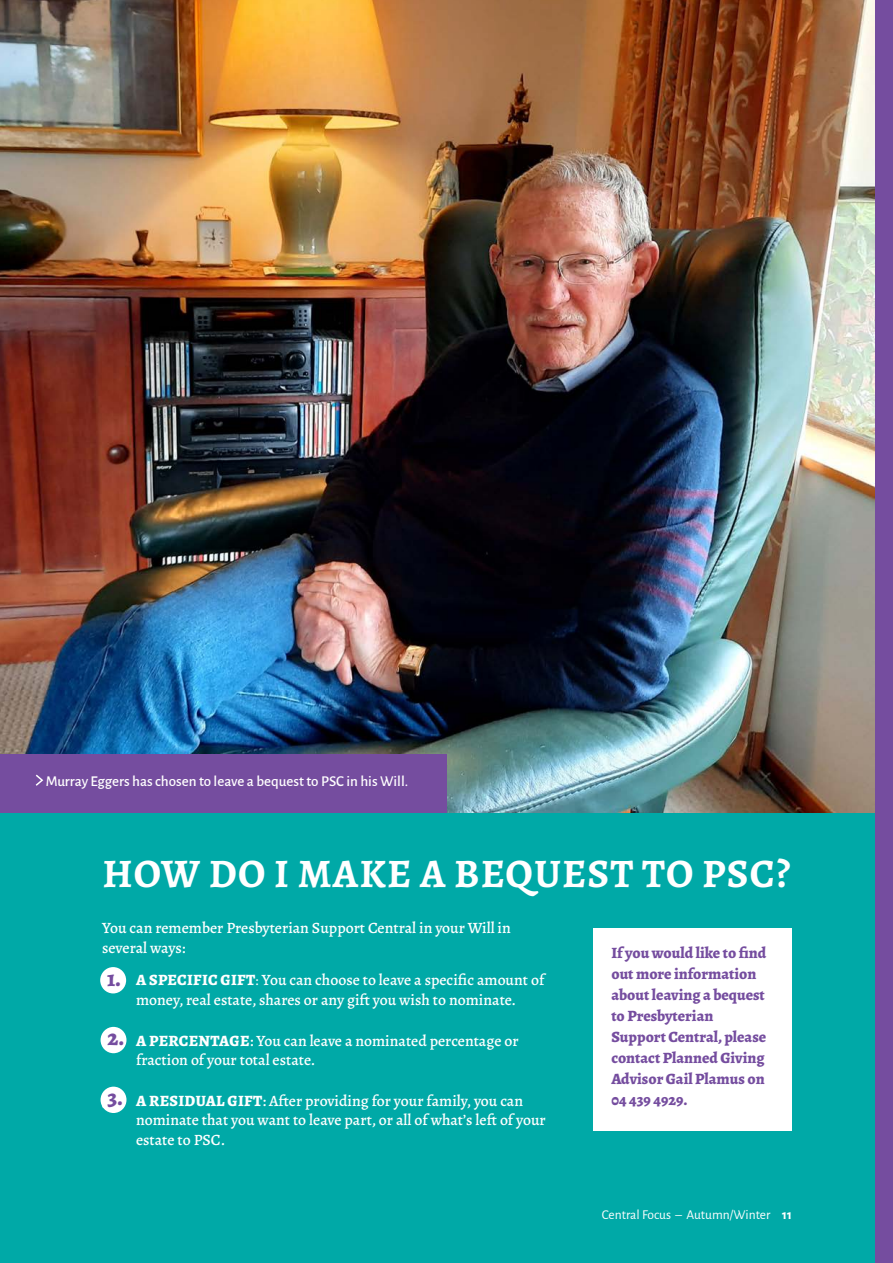
<style>
.page{position:relative;width:893px;height:1263px;background:#fff}
.page>*{position:absolute;margin:0;border:0;box-sizing:border-box;transform-origin:0 0}
.PSC_Body{font:700 40.5px "Alegreya";letter-spacing:.03em;color:#fff}
.PSC_Body-No_Orphans{font:800 22.5px "Alegreya";color:#754d9f}
.PSC_Body-No_Orphans-2{font:500 15.75px/19.5px "Alegreya";color:#fff}
.PSC_Body-No_Orphans-3{font:800 15.75px/21px "Alegreya";color:#754d9f}
.Photo_Captions{font:500 15px "Alegreya Sans";color:#fff}
.PSC_Body-2{font:13.5px "Alegreya Sans";color:#fff}
.body{font:700 13.5px "Alegreya Sans";color:#fff}
.s1{font-weight:800}
.s2{font-family:"Alegreya Sans"}
</style>
<div class="page">
<div style="left:0;top:812px;width:893px;height:451px;background:#00a9a7"></div>
<img style="left:0;top:0;width:876px;height:812px">
<div style="left:876px;top:0;width:17px;height:1263px;background:#754d9f"></div>
<div style="left:100px;top:967px;width:26px;height:26px;background:#fff;border-radius:50%"></div>
<div style="left:101px;top:1027px;width:25px;height:26px;background:#fff;border-radius:50%"></div>
<div style="left:101px;top:1087px;width:25px;height:26px;background:#fff;border-radius:50%"></div>
<div style="left:593px;top:928px;width:199px;height:203px;background:#fff"></div>
<div style="left:0;top:754px;width:446px;height:58px;background:#754d9f"></div>
<svg style="left:35px;top:774px;width:9px;height:12px"></svg>
<p class="Photo_Captions" style="left:46px;top:770px;width:364px">Murray Eggers has chosen to leave a bequest to PSC in his Will.</p>
<p class="PSC_Body" style="left:102px;top:846px;width:689px">HOW DO I MAKE A BEQUEST TO PSC?</p>
<p class="PSC_Body-No_Orphans-2" style="left:102px;top:918px;width:410px">You can remember Presbyterian Support Central in your Will in several ways:</p>
<p class="PSC_Body-No_Orphans-2" style="left:102px;top:970px;width:444px;text-align:center">1. <span class="s1">A SPECIFIC GIFT</span><span class="s2">:</span> You can choose to leave a specific amount of money, real estate, shares or any gift you wish to nominate.</p>
<p class="PSC_Body-No_Orphans-2" style="left:136px;top:1030px;width:384px;text-indent:-34px">2. <span class="s1">A PERCENTAGE</span>: You can leave a nominated percentage or fraction of your total estate.</p>
<p class="PSC_Body-No_Orphans-2" style="left:136px;top:1091px;width:411px;text-indent:-34px">3. <span class="s1">A RESIDUAL GIFT</span>: After providing for your family, you can nominate that you want to leave part, or all of what’s left of your estate to PSC.</p>
<p class="PSC_Body-No_Orphans" style="left:107px;top:962px;width:16px">1.</p>
<p class="PSC_Body-No_Orphans" style="left:107px;top:1021px;width:18px">2.</p>
<p class="PSC_Body-No_Orphans" style="left:107px;top:1081px;width:17px">3.</p>
<p class="PSC_Body-No_Orphans-3" style="left:611px;top:942px;width:156px">If you would like to find out more information about leaving a bequest to Presbyterian<br>Support Central, please contact Planned Giving<br>Advisor Gail Plamus on<br>04 439 4929.</p>
<p class="PSC_Body-2" style="left:602px;top:1205px;width:170px">Central Focus – Autumn/Winter</p>
<p class="body" style="left:782px;top:1205px;width:11px">11</p>
</div>
